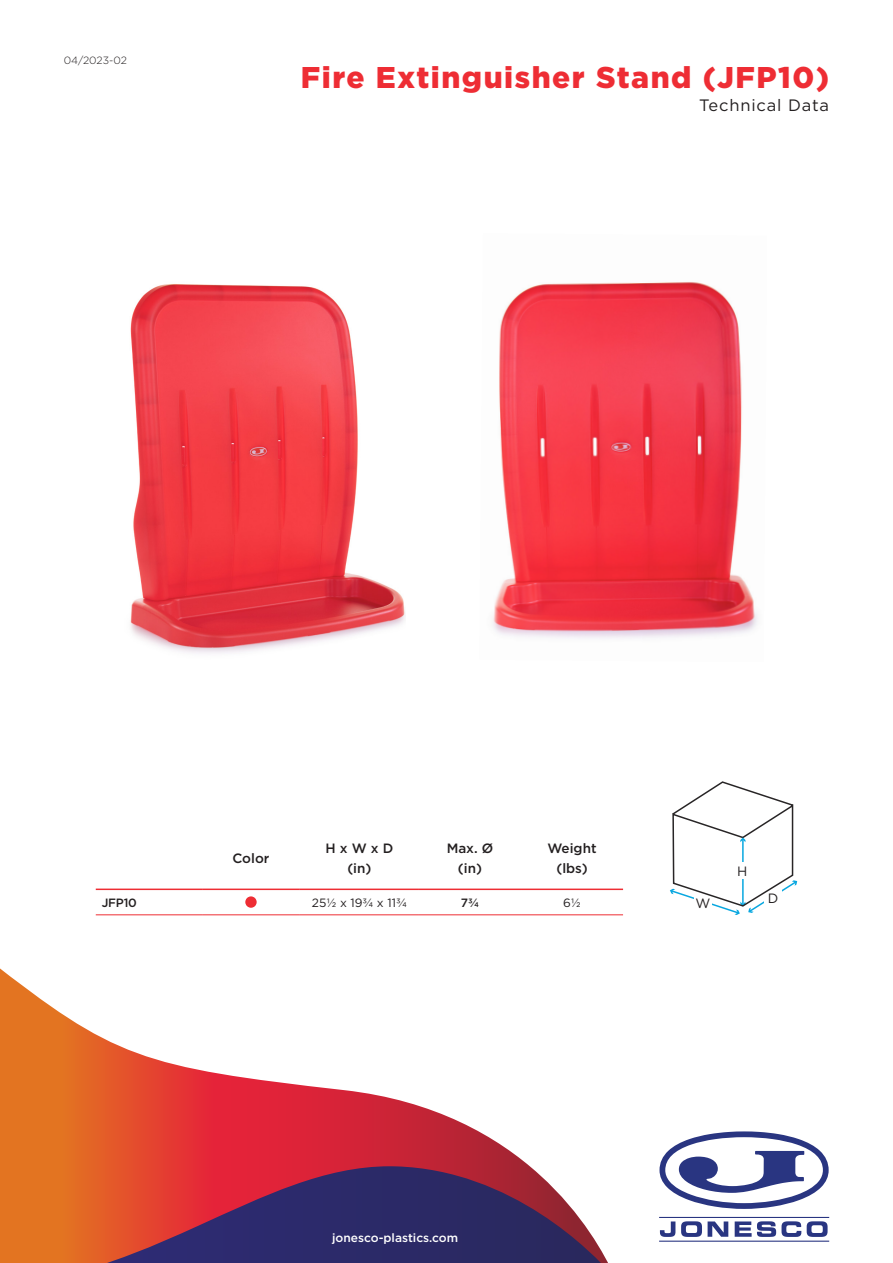
<style>
.page{position:relative;width:893px;height:1263px;background:#fff}
.page>*{position:absolute;margin:0;border:0;box-sizing:border-box;transform-origin:0 0}
.t1{font:900 30px "Gotham";letter-spacing:.05em;color:#ee2d34}
.t2{font:16.5px "Gotham";letter-spacing:.05em;color:#231f20}
.Table_Header{font:500 13.5px "Gotham";color:#231f20}
.t3{font:13.5px "Gotham";color:#231f20}
.t4{font:500 12px "Gotham";color:#fff}
.Table_Body{font:12px "Gotham";color:#231f20}
.Table_Part{font:500 12px "Gotham";letter-spacing:-.02em;color:#231f20}
.Table_Body-2{font:500 12px "Gotham";color:#231f20}
.t5{font:300 10.5px "Gotham";color:#231f20}
</style>
<div class="page">
<svg style="left:0;top:968px;width:530px;height:295px"></svg>
<svg style="left:62px;top:1166px;width:546px;height:97px;background:#783d59"></svg>
<svg style="left:659px;top:1131px;width:170px;height:111px"></svg>
<img style="left:492px;top:282px;width:266px;height:357px">
<img style="left:130px;top:284px;width:275px;height:369px">
<svg style="left:96px;top:890px;width:527px;height:1px"></svg>
<hr style="left:96px;top:888px;width:106px;height:2px;background:#ee2d34">
<hr style="left:202px;top:888px;width:98px;height:2px;background:#ee2d34">
<hr style="left:300px;top:888px;width:119px;height:2px;background:#ee2d34">
<hr style="left:419px;top:888px;width:102px;height:2px;background:#ee2d34">
<hr style="left:521px;top:888px;width:102px;height:2px;background:#ee2d34">
<hr style="left:96px;top:914px;width:106px;height:1px;background:#ee2d34">
<hr style="left:202px;top:914px;width:98px;height:1px;background:#ee2d34">
<hr style="left:300px;top:914px;width:119px;height:1px;background:#ee2d34">
<hr style="left:419px;top:914px;width:102px;height:1px;background:#ee2d34">
<hr style="left:521px;top:914px;width:102px;height:1px;background:#ee2d34">
<svg style="left:245px;top:896px;width:12px;height:12px"></svg>
<svg style="left:670px;top:781px;width:128px;height:134px"></svg>
<div style="left:733px;top:862px;width:18px;height:17px;background:#fff"></div>
<p class="t5" style="left:64px;top:53px;width:65px">04/2023-02</p>
<h1 class="t1" style="left:301px;top:56px;width:530px">Fire Extinguisher Stand (JFP10)</h1>
<p class="t2" style="left:699px;top:95px;width:131px">Technical Data</p>
<p class="Table_Header" style="left:232px;top:849px;width:39px">Color</p>
<p class="Table_Header" style="left:326px;top:839px;width:69px">H x W x D</p>
<p class="Table_Header" style="left:347px;top:859px;width:26px">(in)</p>
<p class="Table_Header" style="left:447px;top:839px;width:48px">Max. Ø</p>
<p class="Table_Header" style="left:458px;top:859px;width:26px">(in)</p>
<p class="Table_Header" style="left:547px;top:839px;width:51px">Weight</p>
<p class="Table_Header" style="left:556px;top:859px;width:33px">(lbs)</p>
<p class="t3" style="left:737px;top:862px;width:12px">H</p>
<p class="Table_Part" style="left:102px;top:895px;width:37px">JFP10</p>
<p class="Table_Body" style="left:312px;top:895px;width:96px">25½ x 19¾ x 11¾</p>
<p class="Table_Body-2" style="left:461px;top:895px;width:20px">7¾</p>
<p class="Table_Body" style="left:563px;top:895px;width:19px">6½</p>
<p class="t3" style="left:695px;top:894px;width:16px">W</p>
<p class="t3" style="left:768px;top:889px;width:12px">D</p>
<p class="t4" style="left:332px;top:1229px;width:128px">jonesco-plastics.com</p>
</div>
